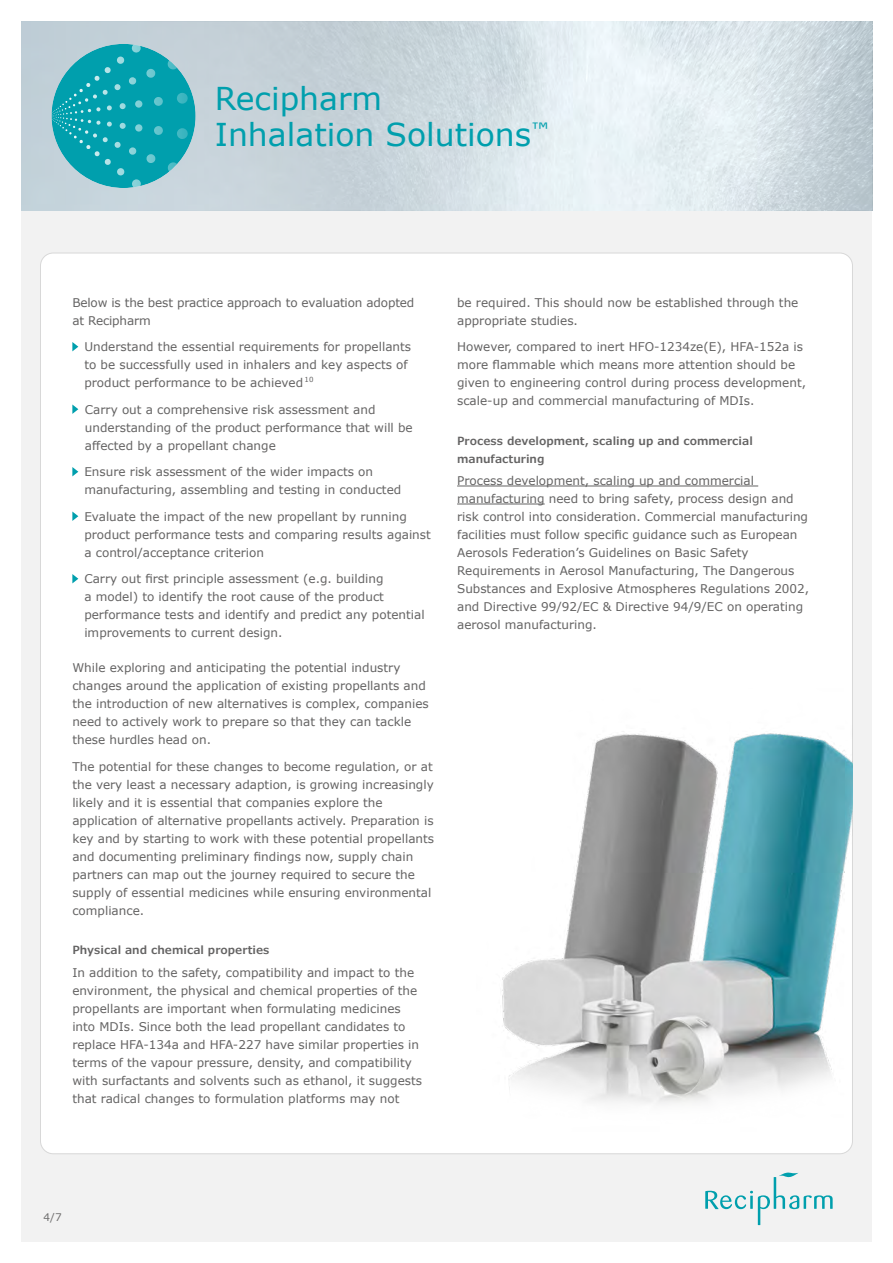
<style>
.page{position:relative;width:893px;height:1263px;background:#fff}
.page>*{position:absolute;margin:0;border:0;box-sizing:border-box;transform-origin:0 0}
.t1{font:31.5px/36px "Verdana";color:#009fad}
.t2{font:12px/18px "Verdana";color:#646363}
.t3{font:600 11.25px/18px "Verdana Pro";color:#646363}
.t4{font:10.5px "Verdana";color:#706f6f}
.t5{font:7.05px "Verdana";color:#646363}
</style>
<div class="page">
<div style="left:21px;top:45px;width:851px;height:1197px;background:#f2f2f2"></div>
<svg style="left:21px;top:21px;width:744px;height:190px"></svg>
<svg style="left:194px;top:171px;width:2px;height:15px"></svg>
<svg style="left:194px;top:45px;width:2px;height:15px"></svg>
<svg style="left:51px;top:45px;width:137px;height:142px;background:#2eacb8"></svg>
<svg style="left:634px;top:21px;width:238px;height:190px"></svg>
<div style="left:40px;top:253px;width:812px;height:901px;background:#fff;border-radius:13px"></div>
<svg style="left:705px;top:1172px;width:128px;height:53px"></svg>
<svg style="left:72px;top:342px;width:6px;height:9px"></svg>
<svg style="left:72px;top:404px;width:6px;height:10px"></svg>
<svg style="left:72px;top:467px;width:6px;height:9px"></svg>
<svg style="left:72px;top:511px;width:6px;height:10px"></svg>
<svg style="left:72px;top:574px;width:6px;height:9px"></svg>
<hr style="left:457px;top:486px;width:301px;height:1px;background:#646363">
<hr style="left:457px;top:504px;width:88px;height:1px;background:#646363">
<img style="left:502px;top:731px;width:350px;height:373px">
<h1 class="t1" style="left:215px;top:81px;width:336px">Recipharm<br>Inhalation Solutions<sup>™</sup></h1>
<p class="t2" style="left:72px;top:294px;width:344px">Below is the best practice approach to evaluation adopted at Recipharm</p>
<p class="t2" style="left:84px;top:338px;width:328px">Understand the essential requirements for propellants to be successfully used in inhalers and key aspects of product performance to be achieved</p>
<p class="t5" style="left:305px;top:375px;width:10px">10</p>
<p class="t2" style="left:85px;top:401px;width:329px">Carry out a comprehensive risk assessment and understanding of the product performance that will be affected by a propellant change</p>
<p class="t2" style="left:84px;top:463px;width:318px">Ensure risk assessment of the wider impacts on manufacturing, assembling and testing in conducted</p>
<p class="t2" style="left:84px;top:508px;width:348px">Evaluate the impact of the new propellant by running product performance tests and comparing results against a control/acceptance criterion</p>
<p class="t2" style="left:84px;top:570px;width:342px">Carry out first principle assessment (e.g. building<br>a model) to identify the root cause of the product performance tests and identify and predict any potential improvements to current design.</p>
<p class="t2" style="left:72px;top:659px;width:358px">While exploring and anticipating the potential industry changes around the application of existing propellants and the introduction of new alternatives is complex, companies need to actively work to prepare so that they can tackle these hurdles head on.</p>
<p class="t2" style="left:72px;top:758px;width:363px">The potential for these changes to become regulation, or at the very least a necessary adaption, is growing increasingly likely and it is essential that companies explore the application of alternative propellants actively. Preparation is key and by starting to work with these potential propellants and documenting preliminary findings now, supply chain partners can map out the journey required to secure the supply of essential medicines while ensuring environmental compliance.</p>
<p class="t3" style="left:72px;top:941px;width:199px">Physical and chemical properties</p>
<p class="t2" style="left:72px;top:963px;width:351px">In addition to the safety, compatibility and impact to the environment, the physical and chemical properties of the propellants are important when formulating medicines into MDIs. Since both the lead propellant candidates to replace HFA-134a and HFA-227 have similar properties in terms of the vapour pressure, density, and compatibility with surfactants and solvents such as ethanol, it suggests that radical changes to formulation platforms may not</p>
<p class="t2" style="left:457px;top:294px;width:343px">be required. This should now be established through the appropriate studies.</p>
<p class="t2" style="left:457px;top:338px;width:350px">However, compared to inert HFO-1234ze(E), HFA-152a is more flammable which means more attention should be given to engineering control during process development, scale-up and commercial manufacturing of MDIs.</p>
<p class="t3" style="left:457px;top:432px;width:297px">Process development, scaling up and commercial manufacturing</p>
<p class="t2" style="left:457px;top:472px;width:354px">Process development, scaling up and commercial manufacturing need to bring safety, process design and risk control into consideration. Commercial manufacturing facilities must follow specific guidance such as European Aerosols Federation’s Guidelines on Basic Safety Requirements in Aerosol Manufacturing, The Dangerous Substances and Explosive Atmospheres Regulations 2002, and Directive 99/92/EC &amp; Directive 94/9/EC on operating aerosol manufacturing.</p>
<p class="t4" style="left:44px;top:1211px;width:20px">4/7</p>
</div>
